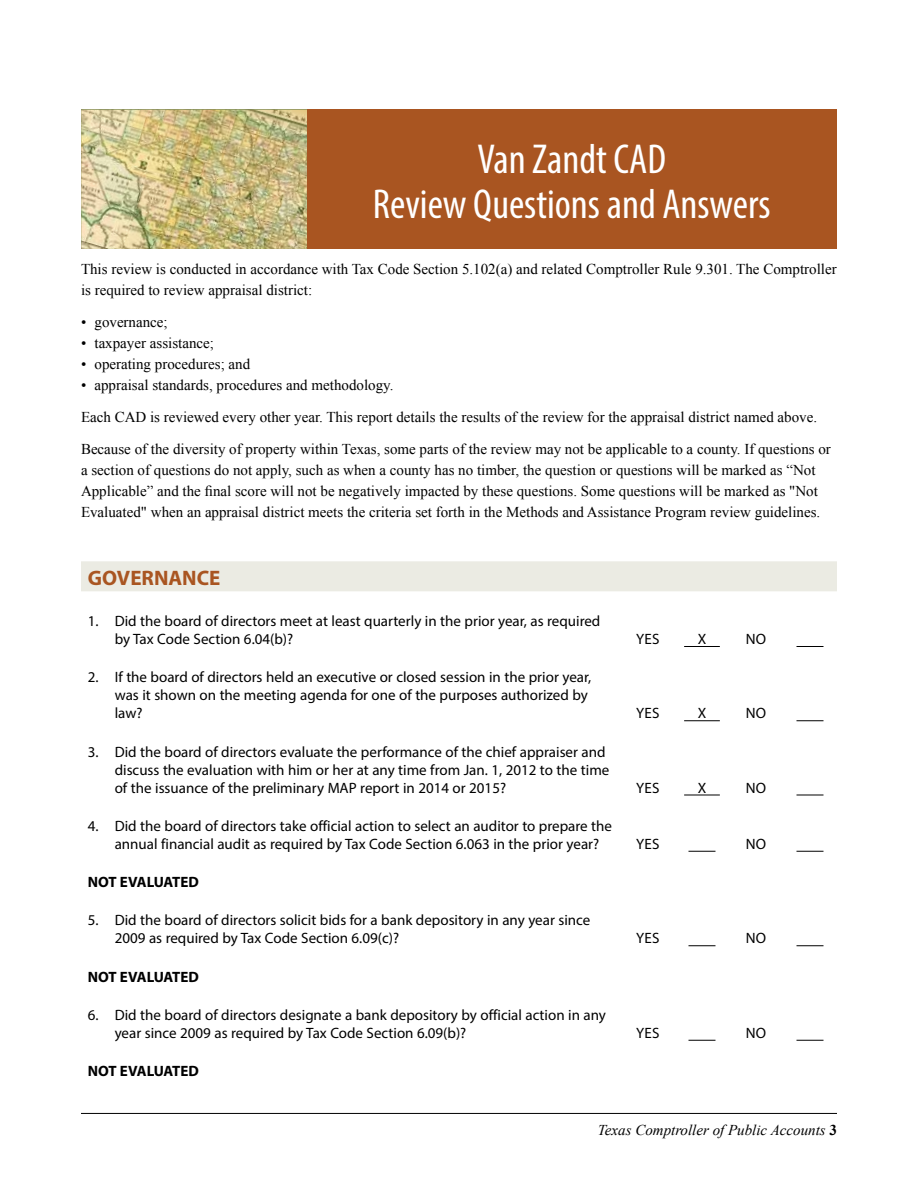
<style>
.page{position:relative;width:918px;height:1188px;background:#fff}
.page>*{position:absolute;margin:0;border:0;box-sizing:border-box;transform-origin:0 0}
.t1{font:condensed 42px/45px "Myriad Pro";color:#fff;text-align:center}
.Subhead_1_2014{font:700 21px "Myriad Pro";color:#a95521}
.Questions{font:15px/18px "Myriad Pro";color:#000}
.Body{font:15px/21px "Times New Roman";color:#000}
.Body_bullets{font:15px "Times New Roman";color:#000}
.Questions-2{font:700 15px "Myriad Pro";letter-spacing:-.015em;color:#000}
.t2{font:italic 15px "Times New Roman";color:#000}
.YES_NO{font:15px "Myriad Pro";letter-spacing:.02em;color:#000}
.Answers{font:15px "Myriad Pro";color:#000}
.s1{font-weight:700;font-style:normal}
</style>
<div class="page">
<hr style="left:81px;top:1113px;width:756px;height:1px;background:#000">
<img style="left:81px;top:110px;width:226px;height:139px">
<div style="left:307px;top:110px;width:530px;height:139px;background:#a95521"></div>
<div style="left:81px;top:561px;width:756px;height:30px;background:#ebebe3"></div>
<hr style="left:684px;top:646px;width:36px;height:1px;background:#000">
<svg style="left:796px;top:646px;width:28px;height:1px"></svg>
<hr style="left:684px;top:720px;width:36px;height:1px;background:#000">
<svg style="left:796px;top:720px;width:28px;height:1px"></svg>
<hr style="left:684px;top:795px;width:36px;height:1px;background:#000">
<svg style="left:796px;top:795px;width:28px;height:1px"></svg>
<svg style="left:688px;top:851px;width:28px;height:1px"></svg>
<svg style="left:796px;top:851px;width:28px;height:1px"></svg>
<svg style="left:688px;top:945px;width:28px;height:1px"></svg>
<svg style="left:796px;top:945px;width:28px;height:1px"></svg>
<svg style="left:688px;top:1040px;width:28px;height:1px"></svg>
<svg style="left:796px;top:1040px;width:28px;height:1px"></svg>
<p class="t1" style="left:373px;top:136px;width:399px">Van Zandt CAD<br>Review Questions and Answers</p>
<p class="Body" style="left:81px;top:259px;width:757px">This review is conducted in accordance with Tax Code Section 5.102(a) and related Comptroller Rule 9.301. The Comptroller is required to review appraisal district:</p>
<p class="Body_bullets" style="left:81px;top:312px;width:88px">• governance;</p>
<p class="Body_bullets" style="left:81px;top:333px;width:135px">• taxpayer assistance;</p>
<p class="Body_bullets" style="left:81px;top:354px;width:171px">• operating procedures; and</p>
<p class="Body_bullets" style="left:81px;top:375px;width:314px">• appraisal standards, procedures and methodology.</p>
<p class="Body" style="left:81px;top:406px;width:738px">Each CAD is reviewed every other year. This report details the results of the review for the appraisal district named above.</p>
<p class="Body" style="left:81px;top:438px;width:751px">Because of the diversity of property within Texas, some parts of the review may not be applicable to a county. If questions or a section of questions do not apply, such as when a county has no timber, the question or questions will be marked as “Not Applicable” and the final score will not be negatively impacted by these questions. Some questions will be marked as "Not Evaluated" when an appraisal district meets the criteria set forth in the Methods and Assistance Program review guidelines.</p>
<p class="Subhead_1_2014" style="left:88px;top:564px;width:134px">GOVERNANCE</p>
<p class="Questions" style="left:115px;top:612px;width:487px;text-indent:-27px">1. Did the board of directors meet at least quarterly in the prior year, as required by Tax Code Section 6.04(b)?</p>
<p class="Questions" style="left:115px;top:668px;width:478px;text-indent:-27px">2. If the board of directors held an executive or closed session in the prior year, was it shown on the meeting agenda for one of the purposes authorized by law?</p>
<p class="Questions" style="left:115px;top:742px;width:496px;text-indent:-27px">3. Did the board of directors evaluate the performance of the chief appraiser and discuss the evaluation with him or her at any time from Jan. 1, 2012 to the time of the issuance of the preliminary MAP report in 2014 or 2015?</p>
<p class="Questions" style="left:115px;top:817px;width:499px;text-indent:-27px">4. Did the board of directors take official action to select an auditor to prepare the annual financial audit as required by Tax Code Section 6.063 in the prior year?</p>
<p class="Questions-2" style="left:88px;top:872px;width:113px">NOT EVALUATED</p>
<p class="Questions" style="left:115px;top:911px;width:477px;text-indent:-27px">5. Did the board of directors solicit bids for a bank depository in any year since<br>2009 as required by Tax Code Section 6.09(c)?</p>
<p class="Questions-2" style="left:88px;top:967px;width:113px">NOT EVALUATED</p>
<p class="Questions" style="left:115px;top:1006px;width:493px;text-indent:-27px">6. Did the board of directors designate a bank depository by official action in any year since 2009 as required by Tax Code Section 6.09(b)?</p>
<p class="Questions-2" style="left:88px;top:1061px;width:113px">NOT EVALUATED</p>
<p class="YES_NO" style="left:636px;top:630px;width:25px">YES</p>
<p class="Answers" style="left:698px;top:630px;width:10px">X</p>
<p class="YES_NO" style="left:746px;top:630px;width:22px">NO</p>
<p class="YES_NO" style="left:636px;top:704px;width:25px">YES</p>
<p class="Answers" style="left:698px;top:704px;width:10px">X</p>
<p class="YES_NO" style="left:746px;top:704px;width:22px">NO</p>
<p class="YES_NO" style="left:636px;top:778px;width:25px">YES</p>
<p class="Answers" style="left:698px;top:778px;width:10px">X</p>
<p class="YES_NO" style="left:746px;top:778px;width:22px">NO</p>
<p class="YES_NO" style="left:636px;top:835px;width:25px">YES</p>
<p class="YES_NO" style="left:746px;top:835px;width:22px">NO</p>
<p class="YES_NO" style="left:636px;top:929px;width:25px">YES</p>
<p class="YES_NO" style="left:746px;top:929px;width:22px">NO</p>
<p class="YES_NO" style="left:636px;top:1024px;width:25px">YES</p>
<p class="YES_NO" style="left:746px;top:1024px;width:22px">NO</p>
<p class="t2" style="left:598px;top:1120px;width:241px">Texas Comptroller of Public Accounts <span class="s1">3</span></p>
</div>
